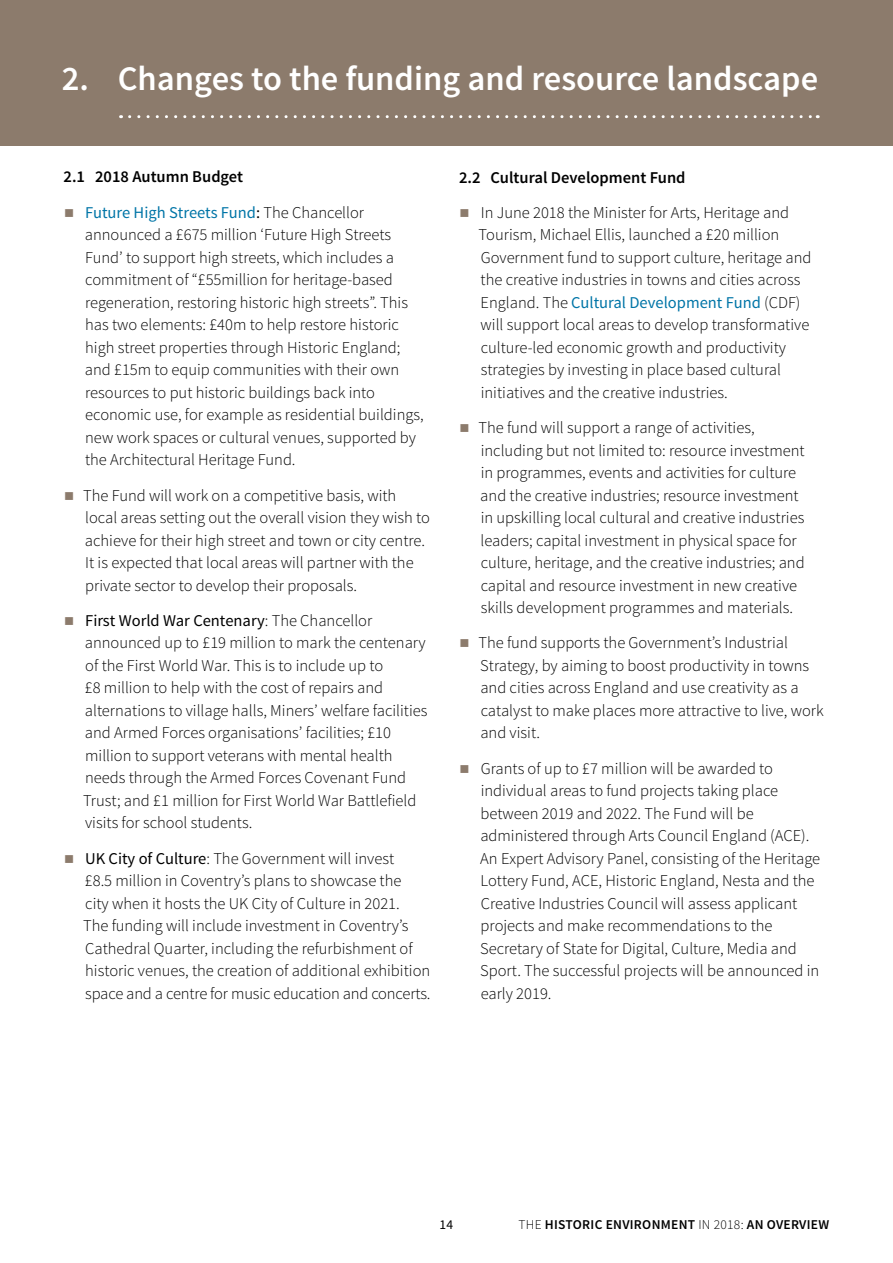
<style>
.page{position:relative;width:893px;height:1263px;background:#fff}
.page>*{position:absolute;margin:0;border:0;box-sizing:border-box;transform-origin:0 0}
.Top_Header{font:600 34.5px "Source Sans Pro";color:#fff}
.t1{font:300 16.5px/22.5px "Source Sans Pro";color:#000}
.Overview_Para_Headin{font:600 16.5px "Source Sans Pro";color:#000}
.t2{font:600 13.5px "Source Sans Pro";letter-spacing:.02em;color:#000}
.t3{font:13.5px "Source Sans Pro";color:#000}
.s1{font-weight:400;color:#0075a7}
.s2{font-weight:400}
.s3{font-weight:300}
</style>
<div class="page">
<div style="left:0;top:0;width:893px;height:145px;background:#8c7b6c"></div>
<svg style="left:130px;top:115px;width:688px;height:3px"></svg>
<p class="Top_Header" style="left:62px;top:56px;width:758px">2. Changes to the funding and resource landscape</p>
<p class="Overview_Para_Headin" style="left:64px;top:167px;width:181px">2.1 2018 Autumn Budget</p>
<p class="t1" style="left:85px;top:201px;width:340px"><span class="s1">Future High Streets Fund</span><span class="s2">:</span> The Chancellor announced a £675 million ‘Future High Streets Fund’ to support high streets, which includes a commitment of “£55million for heritage-based regeneration, restoring historic high streets”. This has two elements: £40m to help restore historic high street properties through Historic England; and £15m to equip communities with their own resources to put historic buildings back into economic use, for example as residential buildings, new work spaces or cultural venues, supported by the Architectural Heritage Fund.</p>
<p class="t1" style="left:83px;top:484px;width:348px">The Fund will work on a competitive basis, with local areas setting out the overall vision they wish to achieve for their high street and town or city centre.<br>It is expected that local areas will partner with the private sector to develop their proposals.</p>
<p class="t1" style="left:83px;top:609px;width:346px"><span class="s2">First World War Centenary</span>: The Chancellor announced up to £19 million to mark the centenary of the First World War. This is to include up to<br>£8 million to help with the cost of repairs and alternations to village halls, Miners’ welfare facilities and Armed Forces organisations’ facilities; £10 million to support veterans with mental health needs through the Armed Forces Covenant Fund Trust; and £1 million for First World War Battlefield visits for school students.</p>
<p class="t1" style="left:83px;top:847px;width:349px"><span class="s2">UK City of Culture</span>: The Government will invest<br>£8.5 million in Coventry’s plans to showcase the<br>city when it hosts the UK City of Culture in 2021.<br>The funding will include investment in Coventry’s Cathedral Quarter, including the refurbishment of historic venues, the creation of additional exhibition space and a centre for music education and concerts.</p>
<p class="Overview_Para_Headin" style="left:459px;top:167px;width:228px">2.2 Cultural Development Fund</p>
<p class="t1" style="left:479px;top:201px;width:334px">In June 2018 the Minister for Arts, Heritage and Tourism, Michael Ellis, launched a £20 million Government fund to support culture, heritage and the creative industries in towns and cities across England. The <span class="s1">Cultural Development Fund</span> (CDF) will support local areas to develop transformative culture-led economic growth and productivity strategies by investing in place based cultural initiatives and the creative industries.</p>
<p class="t1" style="left:479px;top:416px;width:328px">The fund will support a range of activities, including but not limited to: resource investment in programmes, events and activities for culture and the creative industries; resource investment in upskilling local cultural and creative industries leaders; capital investment in physical space for culture, heritage, and the creative industries; and capital and resource investment in new creative skills development programmes and materials.</p>
<p class="t1" style="left:479px;top:632px;width:347px">The fund supports the Government’s Industrial Strategy, by aiming to boost productivity in towns and cities across England and use creativity as a catalyst to make places more attractive to live, work and visit.</p>
<p class="t1" style="left:480px;top:757px;width:341px">Grants of up to £7 million will be awarded to individual areas to fund projects taking place between 2019 and 2022. The Fund will be administered through Arts Council England (ACE).<br>An Expert Advisory Panel, consisting of the Heritage Lottery Fund, ACE, Historic England, Nesta and the Creative Industries Council will assess applicant projects and make recommendations to the Secretary of State for Digital, Culture, Media and Sport. The successful projects will be announced in early 2019.</p>
<p class="t3" style="left:440px;top:1216px;width:15px">14</p>
<p class="t2" style="left:518px;top:1216px;width:312px"><span class="s3">THE</span> HISTORIC ENVIRONMENT <span class="s3">IN 2018:</span> AN OVERVIEW</p>
</div>
